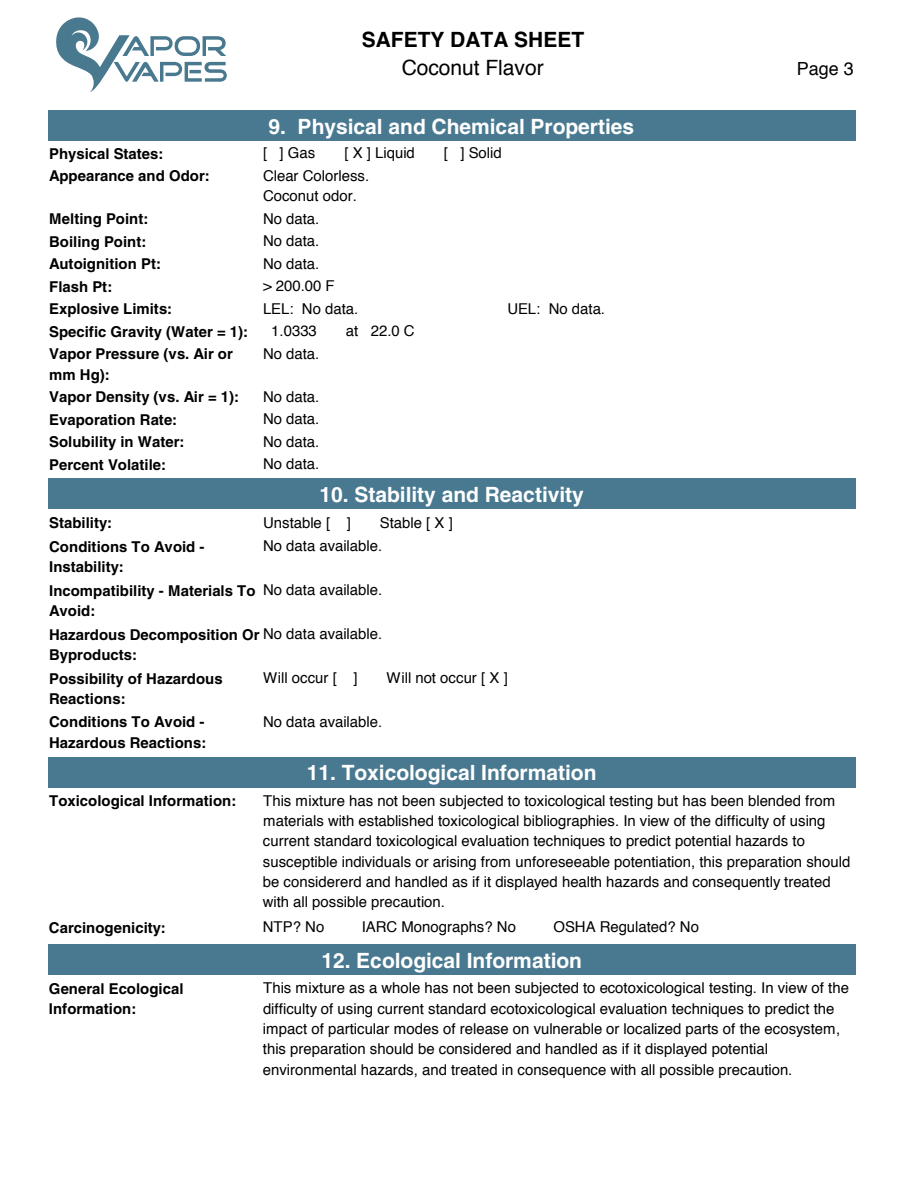
<style>
.page{position:relative;width:918px;height:1188px;background:#fff}
.page>*{position:absolute;margin:0;border:0;box-sizing:border-box;transform-origin:0 0}
.t1{font:700 21px "Helvetica";color:#fff}
.t2{font:700 21px "Helvetica";color:#000}
.t3{font:21px "Helvetica";color:#000}
.t4{font:18px "Helvetica";color:#000}
.t5{font:15px/20.4px "Helvetica";color:#000}
.t6{font:700 15px/20.4px "Helvetica";color:#000}
.s1{font-weight:400}
</style>
<div class="page">
<svg style="left:56px;top:17px;width:171px;height:75px"></svg>
<div style="left:49px;top:111px;width:807px;height:30px;background:#497990"></div>
<div style="left:49px;top:479px;width:807px;height:30px;background:#497990"></div>
<div style="left:49px;top:757px;width:807px;height:30px;background:#497990"></div>
<div style="left:49px;top:945px;width:807px;height:30px;background:#497990"></div>
<h1 class="t2" style="left:362px;top:27px;width:224px">SAFETY DATA SHEET</h1>
<h1 class="t3" style="left:402px;top:52px;width:143px">Coconut Flavor</h1>
<h1 class="t1" style="left:269px;top:114px;width:367px">9. Physical and Chemical Properties</h1>
<p class="t6" style="left:49px;top:143px;width:116px">Physical States:</p>
<p class="t5" style="left:263px;top:143px;width:54px">[ ] Gas</p>
<p class="t5" style="left:344px;top:143px;width:72px">[ X ] Liquid</p>
<p class="t5" style="left:444px;top:143px;width:59px">[ ] Solid</p>
<p class="t6" style="left:49px;top:166px;width:162px">Appearance and Odor:</p>
<p class="t5" style="left:263px;top:166px;width:108px">Clear Colorless.<br>Coconut odor.</p>
<p class="t6" style="left:49px;top:209px;width:101px">Melting Point:</p>
<p class="t5" style="left:263px;top:209px;width:58px">No data.</p>
<p class="t6" style="left:49px;top:231px;width:99px">Boiling Point:</p>
<p class="t5" style="left:263px;top:231px;width:58px">No data.</p>
<p class="t6" style="left:49px;top:254px;width:113px">Autoignition Pt:</p>
<p class="t5" style="left:263px;top:254px;width:58px">No data.</p>
<p class="t6" style="left:49px;top:276px;width:65px">Flash Pt:</p>
<p class="t5" style="left:263px;top:276px;width:73px">&gt; 200.00 F</p>
<p class="t6" style="left:49px;top:299px;width:125px">Explosive Limits:</p>
<p class="t5" style="left:263px;top:299px;width:97px">LEL: No data.</p>
<p class="t5" style="left:508px;top:299px;width:99px">UEL: No data.</p>
<p class="t6" style="left:49px;top:321px;width:200px">Specific Gravity (Water = 1):</p>
<p class="t5" style="left:271px;top:321px;width:47px">1.0333</p>
<p class="t5" style="left:346px;top:321px;width:70px">at 22.0 C</p>
<p class="t6" style="left:49px;top:344px;width:185px">Vapor Pressure (vs. Air or mm Hg):</p>
<p class="t5" style="left:263px;top:344px;width:58px">No data.</p>
<p class="t6" style="left:49px;top:386px;width:191px">Vapor Density (vs. Air = 1):</p>
<p class="t5" style="left:263px;top:387px;width:58px">No data.</p>
<p class="t6" style="left:49px;top:409px;width:130px">Evaporation Rate:</p>
<p class="t5" style="left:263px;top:409px;width:58px">No data.</p>
<p class="t6" style="left:49px;top:431px;width:137px">Solubility in Water:</p>
<p class="t5" style="left:263px;top:432px;width:58px">No data.</p>
<p class="t6" style="left:49px;top:454px;width:118px">Percent Volatile:</p>
<p class="t5" style="left:263px;top:454px;width:58px">No data.</p>
<h1 class="t1" style="left:320px;top:482px;width:266px">10. Stability and Reactivity</h1>
<p class="t6" style="left:49px;top:512px;width:64px">Stability:</p>
<p class="t5" style="left:263px;top:513px;width:89px">Unstable [ ]</p>
<p class="t5" style="left:380px;top:513px;width:74px">Stable [ X ]</p>
<p class="t6" style="left:49px;top:536px;width:157px">Conditions To Avoid -</p>
<p class="t5" style="left:263px;top:536px;width:121px">No data available.</p>
<p class="t6" style="left:49px;top:556px;width:76px">Instability:</p>
<p class="t6" style="left:49px;top:580px;width:334px">Incompatibility - Materials To <span class="s1">No data available.<br></span>Avoid:</p>
<p class="t6" style="left:49px;top:624px;width:334px">Hazardous Decomposition Or <span class="s1">No data available.<br></span>Byproducts:</p>
<p class="t6" style="left:49px;top:668px;width:175px">Possibility of Hazardous</p>
<p class="t5" style="left:263px;top:668px;width:96px">Will occur [ ]</p>
<p class="t5" style="left:387px;top:668px;width:123px">Will not occur [ X ]</p>
<p class="t6" style="left:49px;top:687px;width:157px;line-height:23.5px">Reactions:<br>Conditions To Avoid -</p>
<p class="t5" style="left:263px;top:712px;width:121px">No data available.</p>
<p class="t6" style="left:49px;top:732px;width:159px">Hazardous Reactions:</p>
<p class="t4" style="left:797px;top:54px;width:59px">Page 3</p>
<p class="t6" style="left:49px;top:791px;width:189px">Toxicological Information:</p>
<h1 class="t1" style="left:307px;top:760px;width:291px">11. Toxicological Information</h1>
<p class="t5" style="left:263px;top:791px;width:589px">This mixture has not been subjected to toxicological testing but has been blended from materials with established toxicological bibliographies. In view of the difficulty of using current standard toxicological evaluation techniques to predict potential hazards to susceptible individuals or arising from unforeseeable potentiation, this preparation should be considererd and handled as if it displayed health hazards and consequently treated with all possible precaution.</p>
<p class="t6" style="left:49px;top:917px;width:118px">Carcinogenicity:</p>
<p class="t5" style="left:263px;top:917px;width:63px">NTP? No</p>
<p class="t5" style="left:362px;top:917px;width:156px">IARC Monographs? No</p>
<p class="t5" style="left:553px;top:917px;width:147px">OSHA Regulated? No</p>
<p class="t6" style="left:49px;top:978px;width:136px">General Ecological<br>Information:</p>
<h1 class="t1" style="left:321px;top:948px;width:262px">12. Ecological Information</h1>
<p class="t5" style="left:263px;top:978px;width:588px">This mixture as a whole has not been subjected to ecotoxicological testing. In view of the difficulty of using current standard ecotoxicological evaluation techniques to predict the impact of particular modes of release on vulnerable or localized parts of the ecosystem, this preparation should be considered and handled as if it displayed potential environmental hazards, and treated in consequence with all possible precaution.</p>
</div>
